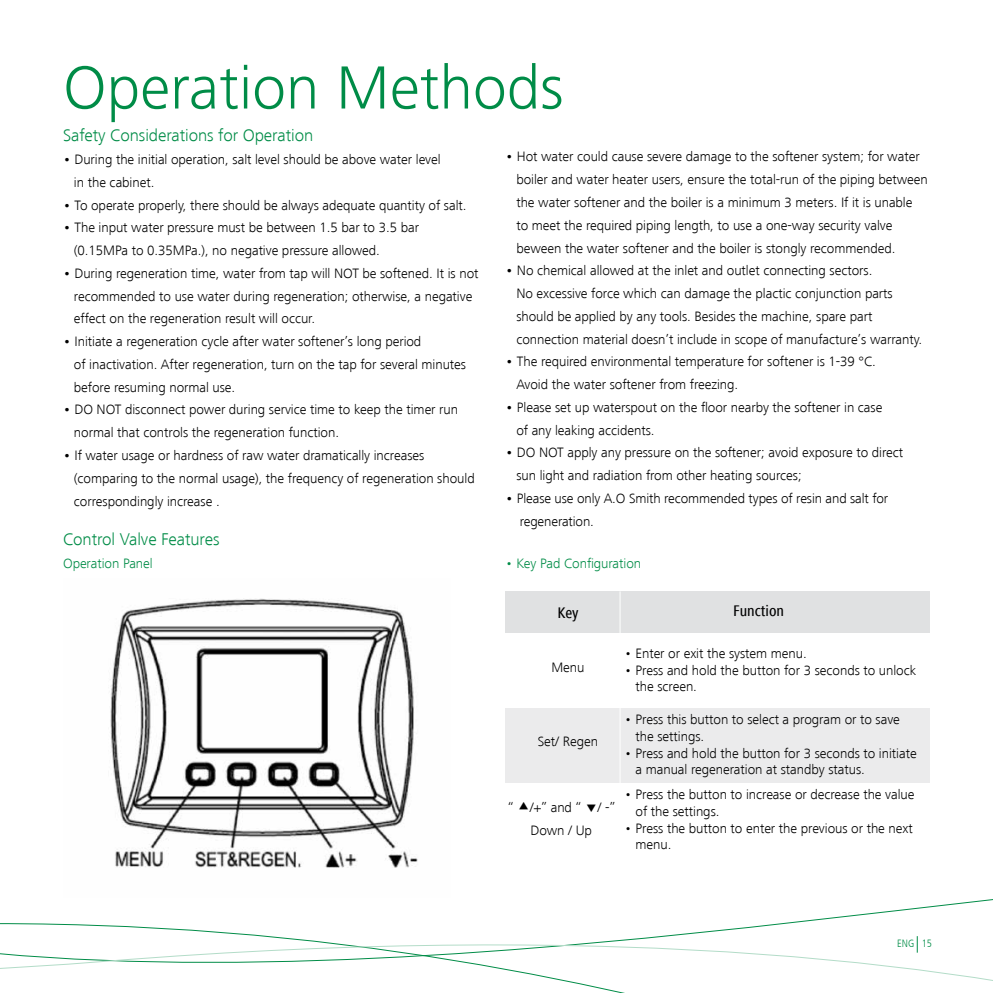
<style>
.page{position:relative;width:993px;height:993px;background:#fff}
.page>*{position:absolute;margin:0;border:0;box-sizing:border-box;transform-origin:0 0}
.t1{font:300 63px "Frutiger";color:#008c47}
.t2{font:300 17.5px "Frutiger";letter-spacing:-.005em;color:#008c47}
.t3{font:500 15.75px "Frutiger Cond";color:#000}
.t4{font:300 14px/22.8px "Frutiger";letter-spacing:-.005em;color:#000}
.t5{font:300 14px "Frutiger";letter-spacing:-.005em;color:#008c47}
.t6{font:300 condensed 10.5px "Frutiger LT";color:#008c47}
.s1{font-weight:500}
</style>
<div class="page">
<svg style="left:0;top:899px;width:992px;height:93px"></svg>
<img style="left:110px;top:598px;width:308px;height:270px">
<div style="left:505px;top:708px;width:424px;height:74px;background:#ebebec"></div>
<div style="left:505px;top:591px;width:424px;height:42px;background:#e0e1e2"></div>
<hr style="left:619px;top:591px;width:1px;height:266px;background:#fff">
<h1 class="t1" style="left:63px;top:53px;width:502px">Operation Methods</h1>
<p class="t2" style="left:63px;top:126px;width:251px">Safety Considerations for Operation</p>
<p class="t4" style="left:74px;top:148px;width:368px;text-indent:-11px"><span class="s1">•</span> During the initial operation, salt level should be above water level in the cabinet.</p>
<p class="t4" style="left:63px;top:193px;width:405px"><span class="s1">•</span> To operate properly, there should be always adequate quantity of salt.</p>
<p class="t4" style="left:74px;top:216px;width:346px;text-indent:-11px"><span class="s1">•</span> The input water pressure must be between 1.5 bar to 3.5 bar (0.15MPa to 0.35MPa.), no negative pressure allowed.</p>
<p class="t4" style="left:74px;top:262px;width:406px;text-indent:-11px"><span class="s1">•</span> During regeneration time, water from tap will NOT be softened. It is not recommended to use water during regeneration; otherwise, a negative effect on the regeneration result will occur.</p>
<p class="t4" style="left:74px;top:330px;width:393px;text-indent:-11px"><span class="s1">•</span> Initiate a regeneration cycle after water softener’s long period<br>of inactivation. After regeneration, turn on the tap for several minutes before resuming normal use.</p>
<p class="t4" style="left:74px;top:398px;width:385px;text-indent:-11px"><span class="s1">•</span> DO NOT disconnect power during service time to keep the timer run normal that controls the regeneration function.</p>
<p class="t4" style="left:74px;top:444px;width:402px;text-indent:-11px"><span class="s1">•</span> If water usage or hardness of raw water dramatically increases (comparing to the normal usage), the frequency of regeneration should correspondingly increase .</p>
<p class="t4" style="left:516px;top:145px;width:413px;text-indent:-11px"><span class="s1">•</span> Hot water could cause severe damage to the softener system; for water boiler and water heater users, ensure the total-run of the piping between the water softener and the boiler is a minimum 3 meters. If it is unable<br>to meet the required piping length, to use a one-way security valve beween the water softener and the boiler is stongly recommended.</p>
<p class="t4" style="left:516px;top:259px;width:407px;text-indent:-11px"><span class="s1">•</span> No chemical allowed at the inlet and outlet connecting sectors.<br>No excessive force which can damage the plactic conjunction parts should be applied by any tools. Besides the machine, spare part connection material doesn’t include in scope of manufacture’s warranty.</p>
<p class="t4" style="left:516px;top:350px;width:361px;text-indent:-11px"><span class="s1">•</span> The required environmental temperature for softener is 1-39 °C.<br>Avoid the water softener from freezing.</p>
<p class="t4" style="left:516px;top:396px;width:367px;text-indent:-11px"><span class="s1">•</span> Please set up waterspout on the floor nearby the softener in case of any leaking accidents.</p>
<p class="t4" style="left:516px;top:441px;width:388px;text-indent:-11px"><span class="s1">•</span> DO NOT apply any pressure on the softener; avoid exposure to direct sun light and radiation from other heating sources;</p>
<p class="t4" style="left:519px;top:487px;width:370px;text-indent:-14px"><span class="s1">•</span> Please use only A.O Smith recommended types of resin and salt for regeneration.</p>
<p class="t2" style="left:63px;top:529px;width:158px">Control Valve Features</p>
<p class="t5" style="left:63px;top:555px;width:91px">Operation Panel</p>
<p class="t5" style="left:505px;top:555px;width:137px">• Key Pad Configuration</p>
<p class="t3" style="left:557px;top:603px;width:23px">Key</p>
<p class="t3" style="left:733px;top:602px;width:52px">Function</p>
<p class="t4" style="left:551px;top:656px;width:35px">Menu</p>
<p class="t4" style="left:537px;top:730px;width:62px">Set/ Regen</p>
<p class="t4" style="left:507px;top:795px;width:109px">“ /+” and “ / -”</p>
<p class="t4" style="left:530px;top:819px;width:63px">Down / Up</p>
<p class="t4" style="left:624px;top:641px;width:184px">• Enter or exit the system menu.</p>
<p class="t4" style="left:635px;top:661px;width:282px;line-height:16.8px;text-indent:-11px">• Press and hold the button for 3 seconds to unlock the screen.</p>
<p class="t4" style="left:635px;top:710px;width:266px;line-height:16.8px;text-indent:-11px">• Press this button to select a program or to save the settings.</p>
<p class="t4" style="left:635px;top:744px;width:282px;line-height:16.8px;text-indent:-11px">• Press and hold the button for 3 seconds to initiate a manual regeneration at standby status.</p>
<p class="t4" style="left:635px;top:785px;width:280px;line-height:16.8px;text-indent:-11px">• Press the button to increase or decrease the value of the settings.</p>
<p class="t4" style="left:635px;top:819px;width:279px;line-height:16.8px;text-indent:-11px">• Press the button to enter the previous or the next menu.</p>
<p class="t6" style="left:896px;top:937px;width:36px">ENG 15</p>
</div>
